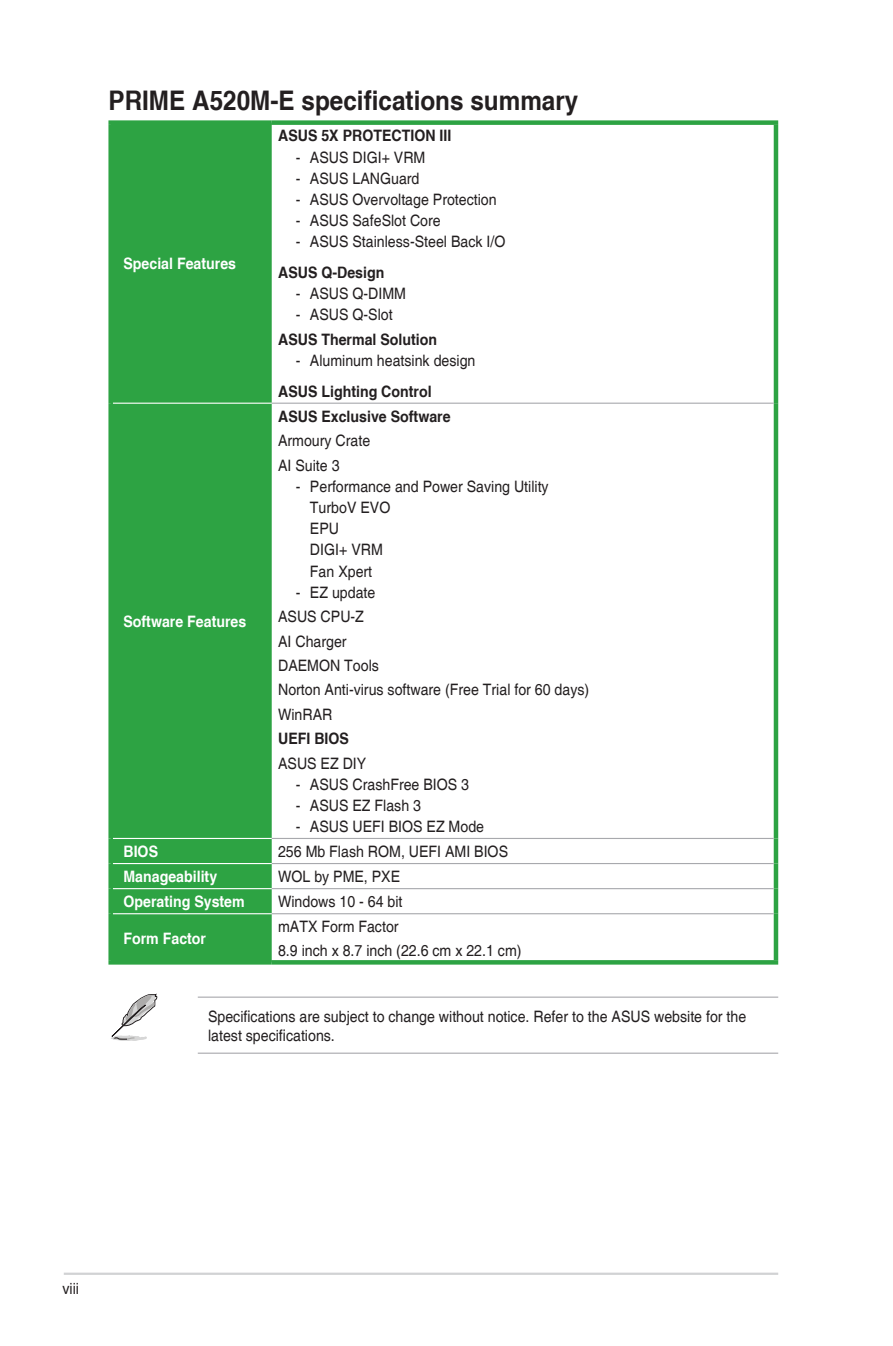
<style>
.page{position:relative;width:893px;height:1346px;background:#fff}
.page>*{position:absolute;margin:0;border:0;box-sizing:border-box;transform-origin:0 0}
.t1{font:700 27px "Helvetica cyr";color:#231f20;scale:.9 1}
.t2{font:15.75px/24.3px "Helvetica";color:#231f20;scale:.9 1}
.t3{font:700 15.75px "Helvetica cyr";color:#231f20;scale:.9 1}
.t4{font:700 15.75px "Helvetica cyr";color:#fff;scale:.9 1}
</style>
<div class="page">
<hr style="left:64px;top:1272px;width:714px;height:3px;background:#d1d2d4">
<hr style="left:198px;top:996px;width:580px;height:2px;background:#a8a9ad">
<hr style="left:198px;top:1052px;width:580px;height:2px;background:#a8a9ad">
<div style="left:113px;top:125px;width:159px;height:835px;background:#2da343"></div>
<hr style="left:774px;top:403px;width:4px;height:435px;background:#2da343">
<hr style="left:774px;top:838px;width:4px;height:25px;background:#2da343">
<hr style="left:774px;top:863px;width:4px;height:25px;background:#2da343">
<hr style="left:774px;top:888px;width:4px;height:26px;background:#2da343">
<hr style="left:774px;top:914px;width:4px;height:46px;background:#2da343">
<svg style="left:272px;top:960px;width:506px;height:4px;background:#32a548"></svg>
<div style="left:272px;top:120px;width:506px;height:5px;background:#2da343"></div>
<hr style="left:774px;top:125px;width:4px;height:278px;background:#2da343">
<hr style="left:272px;top:403px;width:502px;height:1px;background:#a8a9ad">
<hr style="left:272px;top:838px;width:502px;height:1px;background:#a8a9ad">
<hr style="left:272px;top:863px;width:502px;height:1px;background:#a8a9ad">
<hr style="left:272px;top:888px;width:502px;height:1px;background:#a8a9ad">
<hr style="left:272px;top:913px;width:502px;height:1px;background:#a8a9ad">
<div style="left:108px;top:120px;width:164px;height:5px;background:#2da343"></div>
<div style="left:108px;top:125px;width:5px;height:278px;background:#2da343"></div>
<div style="left:108px;top:403px;width:5px;height:435px;background:#2da343"></div>
<div style="left:108px;top:838px;width:5px;height:25px;background:#2da343"></div>
<div style="left:108px;top:863px;width:5px;height:25px;background:#2da343"></div>
<div style="left:108px;top:888px;width:5px;height:26px;background:#2da343"></div>
<div style="left:108px;top:914px;width:5px;height:46px;background:#2da343"></div>
<hr style="left:108px;top:960px;width:164px;height:4px;background:#2da343">
<hr style="left:113px;top:403px;width:159px;height:1px;background:#fff">
<hr style="left:113px;top:838px;width:159px;height:1px;background:#fff">
<hr style="left:113px;top:863px;width:159px;height:1px;background:#fff">
<hr style="left:113px;top:888px;width:159px;height:1px;background:#fff">
<hr style="left:113px;top:913px;width:159px;height:1px;background:#fff">
<svg style="left:111px;top:993px;width:46px;height:48px"></svg>
<h1 class="t1" style="left:108px;top:86px;width:524px">PRIME A520M-E specifications summary</h1>
<p class="t4" style="left:123px;top:255px;width:127px">Special Features</p>
<p class="t4" style="left:123px;top:612px;width:138px">Software Features</p>
<p class="t3" style="left:278px;top:127px;width:194px">ASUS 5X PROTECTION III</p>
<p class="t2" style="left:296px;top:145px;width:145px">- ASUS DIGI+ VRM</p>
<p class="t2" style="left:296px;top:167px;width:139px">- ASUS LANGuard</p>
<p class="t2" style="left:296px;top:188px;width:225px">- ASUS Overvoltage Protection</p>
<p class="t2" style="left:296px;top:209px;width:162px">- ASUS SafeSlot Core</p>
<p class="t2" style="left:296px;top:230px;width:234px">- ASUS Stainless-Steel Back I/O</p>
<p class="t3" style="left:278px;top:264px;width:120px">ASUS Q-Design</p>
<p class="t2" style="left:296px;top:282px;width:124px">- ASUS Q-DIMM</p>
<p class="t2" style="left:296px;top:303px;width:109px">- ASUS Q-Slot</p>
<p class="t3" style="left:278px;top:330px;width:178px">ASUS Thermal Solution</p>
<p class="t2" style="left:296px;top:349px;width:201px">- Aluminum heatsink design</p>
<p class="t3" style="left:278px;top:382px;width:172px">ASUS Lighting Control</p>
<p class="t3" style="left:278px;top:407px;width:193px">ASUS Exclusive Software</p>
<p class="t2" style="left:278px;top:429px;width:104px">Armoury Crate<br>AI Suite 3</p>
<p class="t2" style="left:310px;top:476px;width:267px;line-height:21.2px;text-indent:-14px">- Performance and Power Saving Utility<br>TurboV EVO<br>EPU<br>DIGI+ VRM<br>Fan Xpert</p>
<p class="t2" style="left:278px;top:581px;width:347px;text-indent:18px">- EZ update<br>ASUS CPU-Z<br>AI Charger<br>DAEMON Tools<br>Norton Anti-virus software (Free Trial for 60 days)<br>WinRAR</p>
<p class="t3" style="left:278px;top:730px;width:80px">UEFI BIOS</p>
<p class="t2" style="left:278px;top:751px;width:100px">ASUS EZ DIY</p>
<p class="t2" style="left:296px;top:772px;width:194px">- ASUS CrashFree BIOS 3</p>
<p class="t2" style="left:296px;top:794px;width:141px">- ASUS EZ Flash 3</p>
<p class="t2" style="left:296px;top:815px;width:211px">- ASUS UEFI BIOS EZ Mode</p>
<p class="t4" style="left:123px;top:843px;width:40px">BIOS</p>
<p class="t2" style="left:278px;top:839px;width:257px">256 Mb Flash ROM, UEFI AMI BIOS</p>
<p class="t4" style="left:123px;top:868px;width:106px">Manageability</p>
<p class="t2" style="left:278px;top:865px;width:137px">WOL by PME, PXE</p>
<p class="t4" style="left:123px;top:893px;width:136px">Operating System</p>
<p class="t2" style="left:278px;top:890px;width:140px">Windows 10 - 64 bit</p>
<p class="t4" style="left:123px;top:930px;width:93px">Form Factor</p>
<p class="t2" style="left:278px;top:914px;width:272px">mATX Form Factor<br>8.9 inch x 8.7 inch (22.6 cm x 22.1 cm)</p>
<p class="t2" style="left:208px;top:1008px;width:599px;line-height:18.9px">Specifications are subject to change without notice. Refer to the ASUS website for the latest specifications.</p>
<p class="t2" style="left:63px;top:1277px;width:20px">viii</p>
</div>
